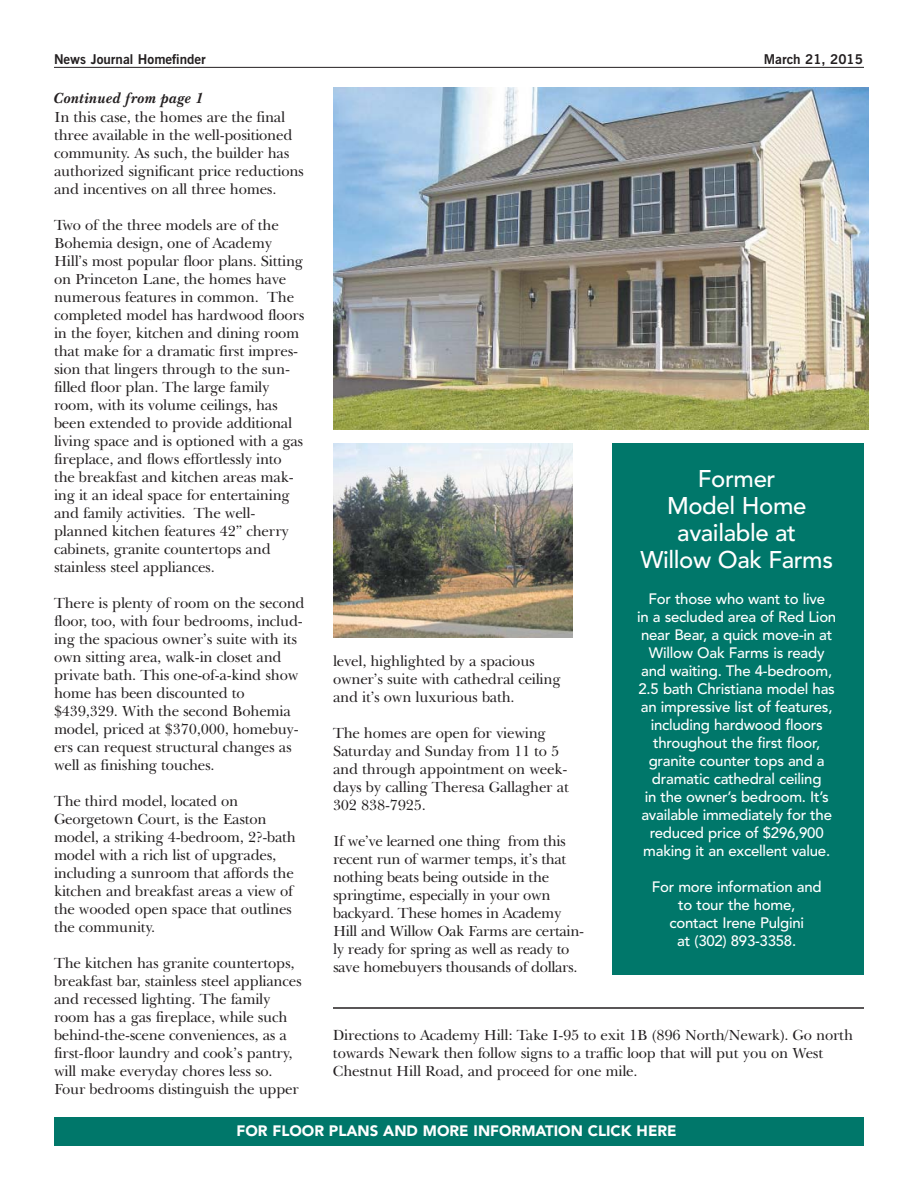
<style>
.page{position:relative;width:918px;height:1188px;background:#fff}
.page>*{position:absolute;margin:0;border:0;box-sizing:border-box;transform-origin:0 0}
.t1{font:500 24px/27px "Avenir";letter-spacing:-.015em;color:#fff;text-align:center}
.t2{font:15px/18px "Baskerville BT";letter-spacing:-.015em;color:#231f20}
.t3{font:500 15px/18px "Avenir";letter-spacing:-.015em;color:#fff;text-align:center}
.t4{font:900 15px "Avenir";color:#fff}
.t5{font:italic 700 15px "Baskerville BT";color:#231f20}
.t6{font:700 13.5px "News Gothic BT";color:#231f20}
</style>
<div class="page">
<hr style="left:54px;top:67px;width:810px;height:1px;background:#231f20">
<div style="left:54px;top:1117px;width:810px;height:28px;background:#00776a"></div>
<hr style="left:333px;top:1007px;width:531px;height:2px;background:#231f20">
<div style="left:612px;top:444px;width:252px;height:531px;background:#00776a"></div>
<img style="left:333px;top:88px;width:535px;height:341px">
<img style="left:333px;top:444px;width:239px;height:194px">
<p class="t6" style="left:54px;top:54px;width:153px">News Journal Homefinder</p>
<p class="t6" style="left:764px;top:54px;width:101px">March 21, 2015</p>
<p class="t5" style="left:54px;top:93px;width:152px">Continued from page 1</p>
<p class="t2" style="left:54px;top:110px;width:251px">In this case, the homes are the final three available in the well-positioned community. As such, the builder has authorized significant price reductions and incentives on all three homes.</p>
<p class="t2" style="left:54px;top:218px;width:252px">Two of the three models are of the Bohemia design, one of Academy Hill’s most popular floor plans. Sitting on Princeton Lane, the homes have numerous features in common. The completed model has hardwood floors in the foyer, kitchen and dining room that make for a dramatic first impres&shy;sion that lingers through to the sun&shy;filled floor plan. The large family room, with its volume ceilings, has been extended to provide additional living space and is optioned with a gas fireplace, and flows effortlessly into the breakfast and kitchen areas mak&shy;ing it an ideal space for entertaining and family activities. The well&shy;planned kitchen features 42” cherry cabinets, granite countertops and stainless steel appliances.</p>
<p class="t2" style="left:54px;top:596px;width:252px">There is plenty of room on the second floor, too, with four bedrooms, includ&shy;ing the spacious owner’s suite with its own sitting area, walk-in closet and private bath. This one-of-a-kind show home has been discounted to $439,329. With the second Bohemia model, priced at $370,000, homebuy&shy;ers can request structural changes as well as finishing touches.</p>
<p class="t2" style="left:54px;top:794px;width:244px">The third model, located on<br>Georgetown Court, is the Easton model, a striking 4-bedroom, 2?-bath model with a rich list of upgrades, including a sunroom that affords the kitchen and breakfast areas a view of the wooded open space that outlines the community.</p>
<p class="t2" style="left:54px;top:956px;width:249px">The kitchen has granite countertops, breakfast bar, stainless steel appliances and recessed lighting. The family room has a gas fireplace, while such behind-the-scene conveniences, as a first-floor laundry and cook’s pantry, will make everyday chores less so.<br>Four bedrooms distinguish the upper</p>
<p class="t2" style="left:333px;top:654px;width:229px">level, highlighted by a spacious owner’s suite with cathedral ceiling and it’s own luxurious bath.</p>
<p class="t2" style="left:333px;top:726px;width:237px">The homes are open for viewing<br>Saturday and Sunday from 11 to 5 and through appointment on week&shy;days by calling Theresa Gallagher at<br>302 838-7925.</p>
<p class="t2" style="left:333px;top:834px;width:253px">If we’ve learned one thing from this recent run of warmer temps, it’s that nothing beats being outside in the springtime, especially in your own backyard. These homes in Academy Hill and Willow Oak Farms are certain&shy;ly ready for spring as well as ready to save homebuyers thousands of dollars.</p>
<h1 class="t1" style="left:640px;top:467px;width:194px">Former<br>Model Home available at<br>Willow Oak Farms</h1>
<p class="t3" style="left:637px;top:591px;width:201px">For those who want to live<br>in a secluded area of Red Lion near Bear, a quick move-in at<br>Willow Oak Farms is ready and waiting. The 4-bedroom,<br>2.5 bath Christiana model has an impressive list of features, including hardwood floors throughout the first floor, granite counter tops and a dramatic cathedral ceiling<br>in the owner’s bedroom. It’s available immediately for the reduced price of $296,900 making it an excellent value.</p>
<p class="t3" style="left:652px;top:879px;width:171px">For more information and to tour the home, contact Irene Pulgini<br>at (302) 893-3358.</p>
<p class="t2" style="left:333px;top:1027px;width:522px">Directions to Academy Hill: Take I-95 to exit 1B (896 North/Newark). Go north towards Newark then follow signs to a traffic loop that will put you on West<br>Chestnut Hill Road, and proceed for one mile.</p>
<p class="t4" style="left:237px;top:1124px;width:442px">FOR FLOOR PLANS AND MORE INFORMATION CLICK HERE</p>
</div>
